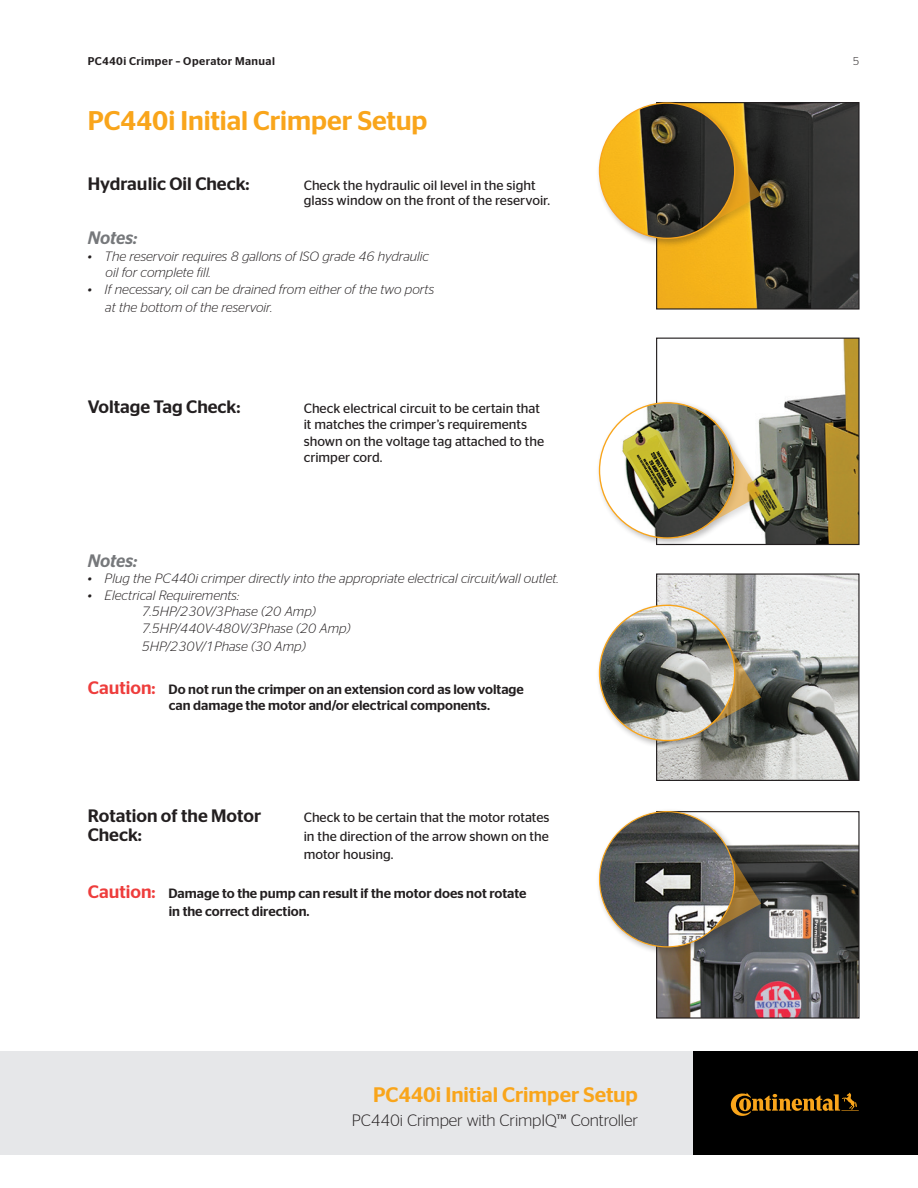
<style>
.page{position:relative;width:918px;height:1188px;background:#fff}
.page>*{position:absolute;margin:0;border:0;box-sizing:border-box;transform-origin:0 0}
.t1{font:500 27px "Continental Stag Sans";letter-spacing:-.005em;color:#f9a51b}
.t2{font:500 21px "Continental Stag Sans";letter-spacing:-.005em;color:#f9a51b}
.t3{font:500 18px "Continental Stag Sans";color:#231f20}
.t4{font:italic 500 18px "Continental Stag Sans";letter-spacing:-.005em;color:#76787b}
.t5{font:300 16.5px "Continental Stag Sans";letter-spacing:-.01em;color:#231f20}
.t6{font:italic 300 13.5px/16.5px "Continental Stag Sans";color:#231f20}
.t7{font:13.5px/16.5px "Continental Stag Sans";color:#231f20}
.t8{font:500 13.5px/16.5px "Continental Stag Sans";color:#231f20}
.t9{font:500 11.25px "Continental Stag Sans";letter-spacing:.035em;color:#231f20}
.t10{font:300 11.25px "Continental Stag Sans";color:#231f20}
.s1{font-size:18px;color:#ee3d3c}
</style>
<div class="page">
<div style="left:0;top:1051px;width:918px;height:103px;background:#e6e7e9"></div>
<div style="left:693px;top:1051px;width:225px;height:103px;background:#000"></div>
<svg style="left:731px;top:1093px;width:128px;height:23px"></svg>
<img style="left:658px;top:844px;width:200px;height:173px">
<div style="left:656px;top:811px;width:204px;height:208px;border:1px solid #231f20"></div>
<div style="left:596px;top:808px;width:173px;height:148px;background:#231f20;opacity:.3"></div>
<svg style="left:689px;top:829px;width:72px;height:115px;background:#797060"></svg>
<img style="left:600px;top:812px;width:135px;height:135px;border-radius:68px">
<img style="left:769px;top:340px;width:89px;height:203px">
<div style="left:656px;top:338px;width:204px;height:207px;border:1px solid #231f20"></div>
<div style="left:596px;top:399px;width:173px;height:148px;background:#231f20;opacity:.3"></div>
<svg style="left:689px;top:420px;width:72px;height:115px"></svg>
<img style="left:600px;top:403px;width:135px;height:135px;border-radius:68px">
<img style="left:658px;top:575px;width:200px;height:204px">
<div style="left:656px;top:573px;width:204px;height:208px;border:1px solid #231f20"></div>
<div style="left:596px;top:602px;width:173px;height:148px;background:#231f20;opacity:.3"></div>
<svg style="left:692px;top:622px;width:69px;height:115px;background:#837c68"></svg>
<img style="left:600px;top:605px;width:135px;height:136px;border-radius:68px">
<img style="left:658px;top:104px;width:200px;height:204px">
<div style="left:656px;top:102px;width:204px;height:208px;border:1px solid #231f20"></div>
<div style="left:596px;top:100px;width:173px;height:148px;background:#231f20;opacity:.3"></div>
<svg style="left:689px;top:120px;width:72px;height:115px;background:#a87e1e"></svg>
<img style="left:600px;top:103px;width:135px;height:135px;border-radius:68px">
<p class="t9" style="left:88px;top:55px;width:189px">PC440i Crimper – Operator Manual</p>
<p class="t10" style="left:853px;top:55px;width:8px">5</p>
<h1 class="t1" style="left:88px;top:105px;width:341px">PC440i Initial Crimper Setup</h1>
<h3 class="t3" style="left:88px;top:173px;width:163px">Hydraulic Oil Check:</h3>
<p class="t7" style="left:304px;top:178px;width:248px;line-height:15px">Check the hydraulic oil level in the sight glass window on the front of the reservoir.</p>
<h3 class="t4" style="left:88px;top:228px;width:51px">Notes:</h3>
<p class="t6" style="left:106px;top:248px;width:325px;text-indent:-18px">• The reservoir requires 8 gallons of ISO grade 46 hydraulic oil for complete fill.</p>
<p class="t6" style="left:105px;top:280px;width:330px;line-height:18px;text-indent:-18px">• If necessary, oil can be drained from either of the two ports at the bottom of the reservoir.</p>
<h3 class="t3" style="left:88px;top:396px;width:154px">Voltage Tag Check:</h3>
<p class="t7" style="left:304px;top:400px;width:242px">Check electrical circuit to be certain that it matches the crimper’s requirements shown on the voltage tag attached to the crimper cord.</p>
<h3 class="t4" style="left:88px;top:550px;width:51px">Notes:</h3>
<p class="t6" style="left:88px;top:570px;width:472px">• Plug the PC440i crimper directly into the appropriate electrical circuit/wall outlet.</p>
<p class="t6" style="left:142px;top:587px;width:210px;text-indent:-54px">• Electrical Requirements:<br>7.5HP/230V/3Phase (20 Amp)<br>7.5HP/440V-480V/3Phase (20 Amp)</p>
<p class="t6" style="left:142px;top:638px;width:166px">5HP/230V/1Phase (30 Amp)</p>
<p class="t8" style="left:169px;top:681px;width:357px;text-indent:-81px"><span class="s1">Caution:</span> Do not run the crimper on an extension cord as low voltage can damage the motor and/or electrical components.</p>
<h3 class="t3" style="left:88px;top:805px;width:175px">Rotation of the Motor</h3>
<p class="t7" style="left:304px;top:809px;width:247px">Check to be certain that the motor rotates</p>
<h3 class="t3" style="left:88px;top:824px;width:56px">Check:</h3>
<p class="t7" style="left:304px;top:827px;width:247px;line-height:18px">in the direction of the arrow shown on the motor housing.</p>
<p class="t8" style="left:169px;top:884px;width:359px;line-height:18px;text-indent:-81px"><span class="s1">Caution:</span> Damage to the pump can result if the motor does not rotate in the correct direction.</p>
<h2 class="t2" style="left:373px;top:1082px;width:266px">PC440i Initial Crimper Setup</h2>
<p class="t5" style="left:352px;top:1111px;width:288px">PC440i Crimper with CrimpIQ™ Controller</p>
</div>
